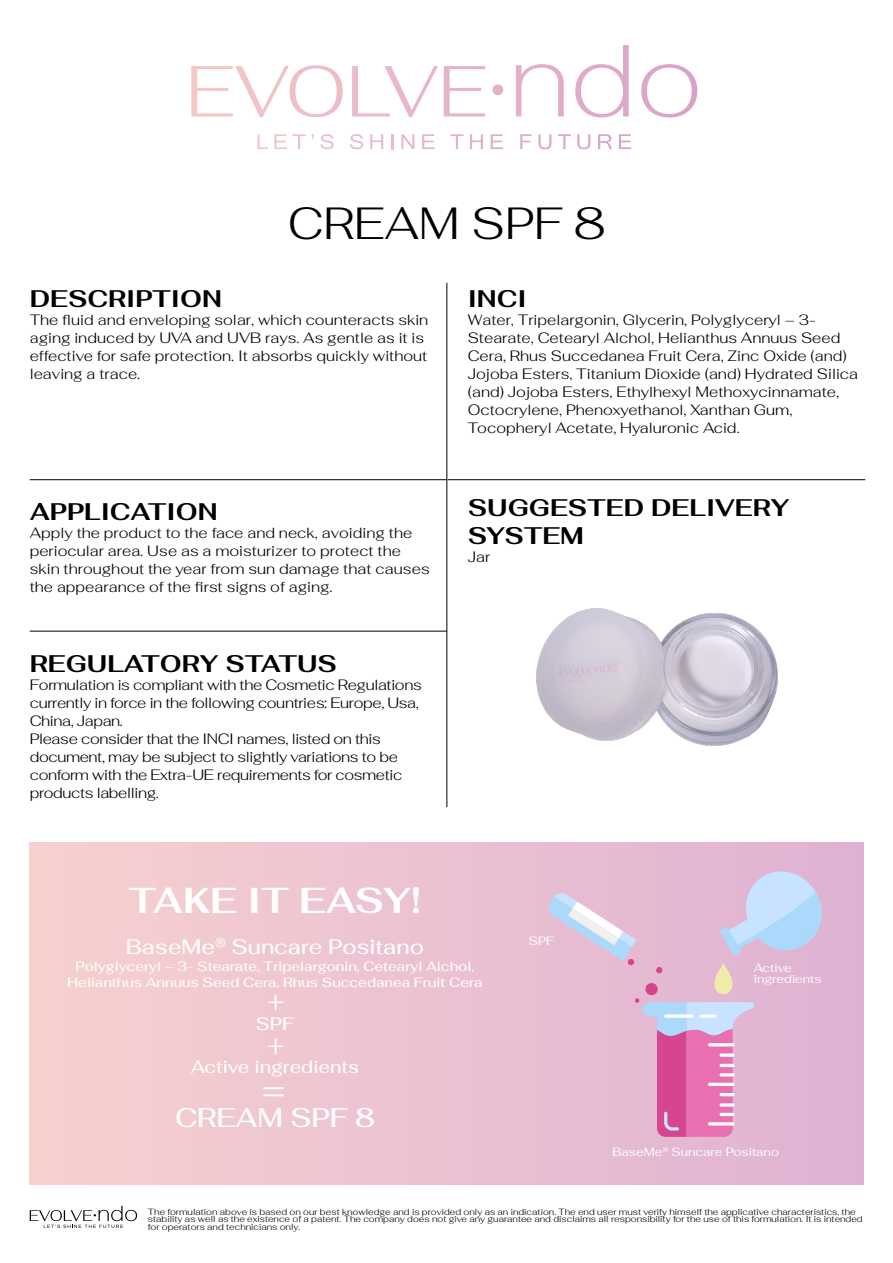
<style>
.page{position:relative;width:893px;height:1263px;background:#fff}
.page>*{position:absolute;margin:0;border:0;box-sizing:border-box;transform-origin:0 0}
.t1{font:300 45px "Fahkwang";color:#000}
.t2{font:700 36px "Fahkwang";color:#fff}
.t3{font:300 36px "Fahkwang";color:#fff}
.t4{font:500 27px "Fahkwang";color:#fff}
.t5{font:300 27px/43px "Fahkwang";color:#fff}
.t6{font:700 24px/28.8px "Fahkwang";color:#000}
.t7{font:500 21px "Fahkwang";color:#fff}
.t8{font:500 18px "Fahkwang";color:#fff}
.t9{font:300 15px/18px "Fahkwang";color:#000}
.t10{font:300 15px/18px "Fahkwang";letter-spacing:-.025em;color:#000}
.t11{font:500 13.5px/16.2px "Fahkwang";color:#fff;text-align:center}
.t12{font:12px/11.4px "Fahkwang";color:#fff}
.t13{font:300 9px/7.8px "Fahkwang";color:#000}
</style>
<div class="page">
<div style="left:30px;top:842px;width:833px;height:342px;background:linear-gradient(to right,#f6d1cf,#deb2d3)"></div>
<hr style="left:30px;top:479px;width:417px;height:1px;background:#000">
<hr style="left:30px;top:631px;width:417px;height:1px;background:#000">
<hr style="left:448px;top:479px;width:417px;height:1px;background:#000">
<hr style="left:446px;top:283px;width:1px;height:524px;background:#000">
<svg style="left:547px;top:867px;width:283px;height:270px;background:#deb5d3"></svg>
<svg style="left:30px;top:1206px;width:107px;height:22px"></svg>
<img style="left:536px;top:608px;width:242px;height:138px">
<svg style="left:257px;top:134px;width:11px;height:15px"></svg>
<svg style="left:274px;top:134px;width:32px;height:15px"></svg>
<svg style="left:320px;top:134px;width:14px;height:15px"></svg>
<svg style="left:350px;top:134px;width:13px;height:15px"></svg>
<svg style="left:370px;top:134px;width:13px;height:15px"></svg>
<svg style="left:391px;top:134px;width:2px;height:15px"></svg>
<svg style="left:401px;top:134px;width:13px;height:15px"></svg>
<svg style="left:422px;top:134px;width:13px;height:15px"></svg>
<svg style="left:450px;top:134px;width:14px;height:15px"></svg>
<svg style="left:470px;top:134px;width:13px;height:15px"></svg>
<svg style="left:491px;top:134px;width:12px;height:15px"></svg>
<svg style="left:520px;top:134px;width:11px;height:15px"></svg>
<svg style="left:538px;top:134px;width:13px;height:15px"></svg>
<svg style="left:558px;top:134px;width:13px;height:15px"></svg>
<svg style="left:577px;top:134px;width:13px;height:15px"></svg>
<svg style="left:598px;top:134px;width:14px;height:15px"></svg>
<svg style="left:619px;top:134px;width:12px;height:15px"></svg>
<svg style="left:191px;top:65px;width:152px;height:52px"></svg>
<svg style="left:352px;top:66px;width:86px;height:51px"></svg>
<svg style="left:444px;top:66px;width:41px;height:50px"></svg>
<svg style="left:492px;top:84px;width:11px;height:11px"></svg>
<svg style="left:516px;top:64px;width:48px;height:52px"></svg>
<svg style="left:575px;top:45px;width:54px;height:73px"></svg>
<svg style="left:641px;top:64px;width:56px;height:54px"></svg>
<h1 class="t1" style="left:288px;top:186px;width:319px">CREAM SPF 8</h1>
<h3 class="t6" style="left:30px;top:283px;width:194px">DESCRIPTION</h3>
<p class="t9" style="left:30px;top:310px;width:400px">The fluid and enveloping solar, which counteracts skin aging induced by UVA and UVB rays. As gentle as it is effective for safe protection. It absorbs quickly without leaving a trace.</p>
<h3 class="t6" style="left:30px;top:496px;width:189px">APPLICATION</h3>
<p class="t9" style="left:30px;top:524px;width:402px">Apply the product to the face and neck, avoiding the periocular area. Use as a moisturizer to protect the skin throughout the year from sun damage that causes the appearance of the first signs of aging.</p>
<h3 class="t6" style="left:30px;top:648px;width:309px">REGULATORY STATUS</h3>
<p class="t10" style="left:30px;top:675px;width:393px">Formulation is compliant with the Cosmetic Regulations currently in force in the following countries: Europe, Usa, China, Japan.<br>Please consider that the INCI names, listed on this document, may be subject to slightly variations to be conform with the Extra-UE requirements for cosmetic products labelling.</p>
<h2 class="t2" style="left:129px;top:868px;width:293px">TAKE IT EASY!</h2>
<h3 class="t6" style="left:468px;top:283px;width:60px">INCI</h3>
<p class="t9" style="left:468px;top:310px;width:392px">Water, Tripelargonin, Glycerin, Polyglyceryl – 3- Stearate, Cetearyl Alchol, Helianthus Annuus Seed Cera, Rhus Succedanea Fruit Cera, Zinc Oxide (and)<br>Jojoba Esters, Titanium Dioxide (and) Hydrated Silica (and) Jojoba Esters, Ethylhexyl Methoxycinnamate, Octocrylene, Phenoxyethanol, Xanthan Gum, Tocopheryl Acetate, Hyaluronic Acid.</p>
<h3 class="t6" style="left:468px;top:492px;width:323px">SUGGESTED DELIVERY<br>SYSTEM</h3>
<p class="t9" style="left:468px;top:548px;width:24px">Jar</p>
<h3 class="t7" style="left:126px;top:929px;width:300px">BaseMe<sup>®</sup> Suncare Positano</h3>
<p class="t11" style="left:67px;top:957px;width:417px">Polyglyceryl – 3- Stearate, Tripelargonin, Cetearyl Alchol,<br>Helianthus Annuus Seed Cera, Rhus Succedanea Fruit Cera</p>
<p class="t8" style="left:256px;top:1008px;width:40px">SPF</p>
<p class="t8" style="left:191px;top:1051px;width:170px">Active ingredients</p>
<h3 class="t4" style="left:175px;top:1094px;width:201px">CREAM SPF 8</h3>
<h3 class="t5" style="left:267px;top:979px;width:19px">+ +</h3>
<h2 class="t3" style="left:262px;top:1059px;width:25px">=</h2>
<p class="t12" style="left:529px;top:935px;width:27px">SPF</p>
<p class="t12" style="left:754px;top:961px;width:69px">Active ingredients</p>
<p class="t12" style="left:612px;top:1145px;width:168px">BaseMe<sup>®</sup> Suncare Positano</p>
<p class="t13" style="left:148px;top:1207px;width:716px">The formulation above is based on our best knowledge and is provided only as an indication. The end user must verify himself the applicative characteristics, the stability as well as the existence of a patent. The company does not give any guarantee and disclaims all responsibility for the use of this formulation. It is intended for operators and technicians only.</p>
</div>
